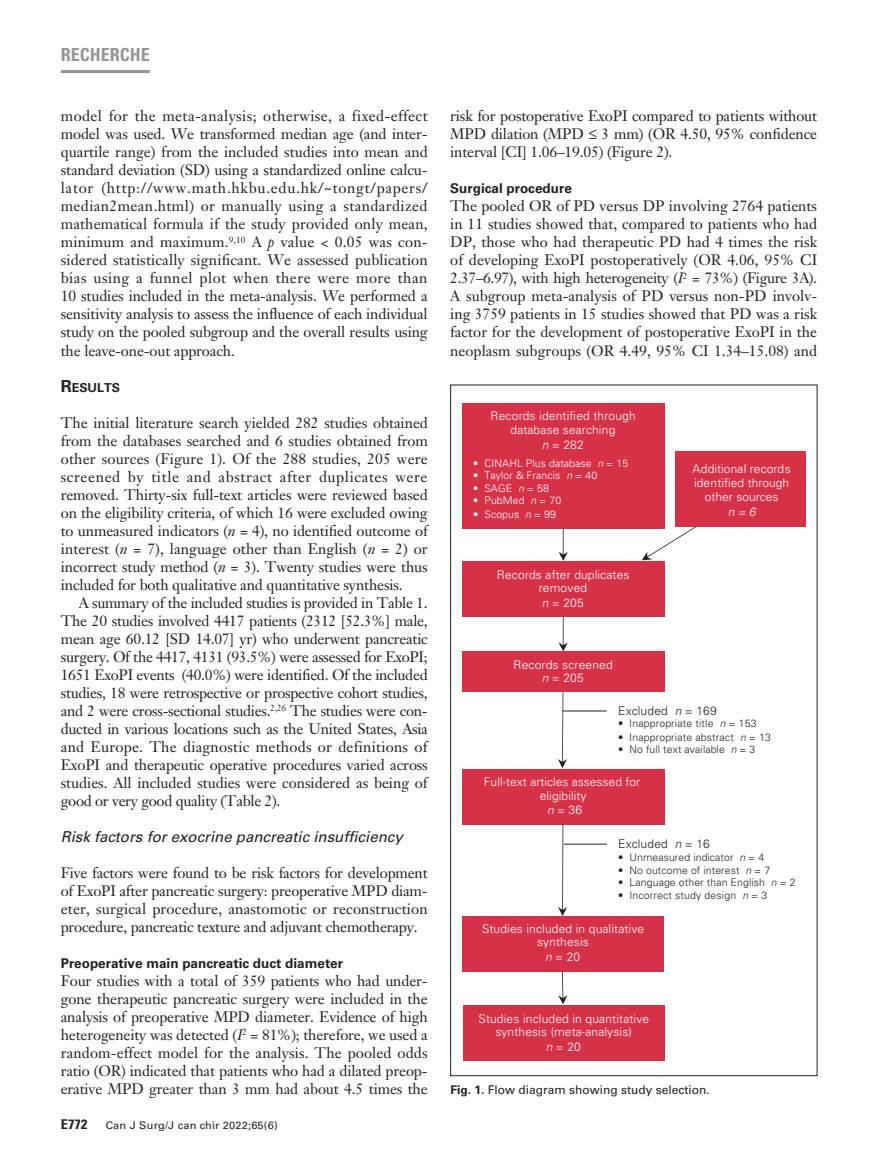
<style>
.page{position:relative;width:878px;height:1175px;background:#fff}
.page>*{position:absolute;margin:0;border:0;box-sizing:border-box;transform-origin:0 0}
.t1{font:700 condensed 18px "Univers LT Std";color:#939598}
.t2{font:15px/18px "Janson Text LT Std";letter-spacing:-.01em;color:#231f20;text-align:justify}
.t3{font:italic 15px "Univers LT Std";color:#231f20}
.t4{font:700 13.5px "Univers LT Std";color:#231f20}
.t5{font:700 condensed 13.5px "Univers LT Std";color:#231f20;scale:1.05 1}
.t6{font:700 12.3px "Univers LT Std";color:#231f20}
.t7{font:300 12px/14.2px "Univers LT Std";letter-spacing:.01em;color:#fff;text-align:center}
.t8{font:12px "Univers LT Std";color:#231f20}
.t9{font:300 12px "Univers LT Std";letter-spacing:.01em;color:#231f20}
.t10{font:italic 300 12px "Univers LT Std";color:#fff}
.t11{font:300 10.5px "Univers LT Std";letter-spacing:.01em;color:#231f20}
.t12{font:300 10.5px "Univers LT Std";letter-spacing:.005em;color:#fff}
.t13{font:10.5px "Univers LT Std";letter-spacing:.015em;color:#231f20;scale:1.05 1}
.s1{font-style:italic}
.s2{font-size:16.5px}
.s3{font-weight:700}
</style>
<div class="page">
<hr style="left:61px;top:70px;width:89px;height:3px;background:#939598">
<div style="left:462px;top:403px;width:202px;height:125px;background:#d63247"></div>
<div style="left:462px;top:769px;width:202px;height:55px;background:#d63247"></div>
<div style="left:462px;top:915px;width:201px;height:56px;background:#d63247"></div>
<div style="left:675px;top:451px;width:130px;height:75px;background:#d63247"></div>
<svg style="left:558px;top:528px;width:9px;height:33px"></svg>
<svg style="left:558px;top:692px;width:9px;height:76px"></svg>
<svg style="left:558px;top:823px;width:9px;height:93px"></svg>
<hr style="left:562px;top:710px;width:44px;height:1px;background:#231f20">
<hr style="left:563px;top:843px;width:44px;height:1px;background:#231f20">
<div style="left:462px;top:561px;width:202px;height:55px;background:#d63247"></div>
<div style="left:462px;top:651px;width:202px;height:41px;background:#d63247"></div>
<div style="left:463px;top:1005px;width:201px;height:56px;background:#d63247"></div>
<svg style="left:558px;top:971px;width:9px;height:33px"></svg>
<svg style="left:558px;top:616px;width:9px;height:35px"></svg>
<svg style="left:642px;top:526px;width:54px;height:34px"></svg>
<p class="t1" style="left:61px;top:44px;width:91px">RECHERCHE</p>
<p class="t2" style="left:61px;top:107px;width:368px">model for the meta-analysis; otherwise, a fixed-effect model was used. We transformed median age (and inter&shy;quartile range) from the included studies into mean and standard deviation (SD) using a standardized online calcu&shy;lator (http://www.math.hkbu.edu.hk/~tongt/papers/ median2mean.html) or manually using a standardized mathematical formula if the study provided only mean, minimum and maximum.<sup>9,10</sup> A <span class="s1">p</span> value &lt; 0.05 was con&shy;sidered statistically significant. We assessed publication bias using a funnel plot when there were more than 10 studies included in the meta-analysis. We performed a sensitivity analysis to assess the influence of each individual study on the pooled subgroup and the overall results using the leave-one-out approach.</p>
<p class="t6" style="left:61px;top:380px;width:61px"><span class="s2">R</span>ESULTS</p>
<p class="t2" style="left:61px;top:413px;width:368px">The initial literature search yielded 282 studies obtained from the databases searched and 6 studies obtained from other sources (Figure 1). Of the 288 studies, 205 were screened by title and abstract after duplicates were removed. Thirty-six full-text articles were reviewed based on the eligibility criteria, of which 16 were excluded owing to unmeasured indicators (<span class="s1">n</span> = 4), no identified outcome of interest (<span class="s1">n</span> = 7), language other than English (<span class="s1">n</span> = 2) or incorrect study method (<span class="s1">n</span> = 3). Twenty studies were thus included for both qualitative and quantitative synthesis.</p>
<p class="t2" style="left:61px;top:593px;width:368px;text-indent:18px">A summary of the included studies is provided in Table 1.<br>The 20 studies involved 4417 patients (2312 [52.3%] male, mean age 60.12 [SD 14.07] yr) who underwent pancreatic surgery. Of the 4417, 4131 (93.5%) were assessed for ExoPI; 1651 ExoPI events (40.0%) were identified. Of the included studies, 18 were retrospective or prospective cohort studies, and 2 were cross-sectional studies.<sup>2,26</sup> The studies were con&shy;ducted in various locations such as the United States, Asia and Europe. The diagnostic methods or definitions of ExoPI and therapeutic operative procedures varied across studies. All included studies were considered as being of good or very good quality (Table 2).</p>
<p class="t3" style="left:61px;top:827px;width:343px">Risk factors for exocrine pancreatic insufficiency</p>
<p class="t2" style="left:61px;top:863px;width:368px">Five factors were found to be risk factors for development of ExoPI after pancreatic surgery: preoperative MPD diam&shy;eter, surgical procedure, anastomotic or reconstruction procedure, pancreatic texture and adjuvant chemotherapy.</p>
<p class="t4" style="left:61px;top:955px;width:284px">Preoperative main pancreatic duct diameter</p>
<p class="t2" style="left:61px;top:971px;width:368px">Four studies with a total of 359 patients who had under&shy;gone therapeutic pancreatic surgery were included in the analysis of preoperative MPD diameter. Evidence of high heterogeneity was detected (<span class="s1">I</span><sup>2</sup> = 81%); therefore, we used a random-effect model for the analysis. The pooled odds ratio (OR) indicated that patients who had a dilated preop&shy;erative MPD greater than 3 mm had about 4.5 times the</p>
<p class="t5" style="left:61px;top:1116px;width:27px">E772</p>
<p class="t13" style="left:106px;top:1119px;width:165px">Can J Surg/J can chir 2022;65(6)</p>
<p class="t2" style="left:450px;top:107px;width:368px">risk for postoperative ExoPI compared to patients without MPD dilation (MPD ≤ 3 mm) (OR 4.50, 95% confidence interval [CI] 1.06–19.05) (Figure 2).</p>
<p class="t4" style="left:450px;top:181px;width:123px">Surgical procedure</p>
<p class="t2" style="left:450px;top:197px;width:368px">The pooled OR of PD versus DP involving 2764 patients in 11 studies showed that, compared to patients who had DP, those who had therapeutic PD had 4 times the risk of developing ExoPI postoperatively (OR 4.06, 95% CI 2.37–6.97), with high heterogeneity (<span class="s1">I</span><sup>2</sup> = 73%) (Figure 3A).<br>A subgroup meta-analysis of PD versus non-PD involv&shy;ing 3759 patients in 15 studies showed that PD was a risk factor for the development of postoperative ExoPI in the neoplasm subgroups (OR 4.49, 95% CI 1.34–15.08) and</p>
<p class="t7" style="left:490px;top:409px;width:147px">Records identified through database searching<br><span class="s1">n</span> = 282</p>
<p class="t12" style="left:473px;top:457px;width:157px">• CINAHL Plus database <span class="s1">n</span> = 15</p>
<p class="t12" style="left:473px;top:469px;width:125px">• Taylor &amp; Francis <span class="s1">n</span> = 40</p>
<p class="t12" style="left:473px;top:482px;width:77px">• SAGE <span class="s1">n</span> = 58</p>
<p class="t12" style="left:473px;top:494px;width:90px">• PubMed <span class="s1">n</span> = 70</p>
<p class="t12" style="left:473px;top:508px;width:84px">• Scopus <span class="s1">n</span> = 99</p>
<p class="t7" style="left:497px;top:567px;width:134px;line-height:13.4px">Records after duplicates removed</p>
<p class="t7" style="left:542px;top:595px;width:43px"><span class="s1">n</span> = 205</p>
<p class="t7" style="left:513px;top:658px;width:101px;line-height:13.4px">Records screened <span class="s1">n</span> = 205</p>
<p class="t7" style="left:692px;top:461px;width:100px">Additional records identified through other sources</p>
<p class="t10" style="left:727px;top:504px;width:29px">n = 6</p>
<p class="t9" style="left:618px;top:704px;width:100px">Excluded <span class="s1">n</span> = 169</p>
<p class="t11" style="left:618px;top:717px;width:140px">• Inappropriate title <span class="s1">n</span> = 153</p>
<p class="t11" style="left:618px;top:730px;width:154px">• Inappropriate abstract <span class="s1">n</span> = 13</p>
<p class="t11" style="left:618px;top:742px;width:139px">• No full text available <span class="s1">n</span> = 3</p>
<p class="t7" style="left:483px;top:774px;width:158px">Full-text articles assessed for eligibility<br><span class="s1">n</span> = 36</p>
<p class="t9" style="left:618px;top:836px;width:93px">Excluded <span class="s1">n</span> = 16</p>
<p class="t11" style="left:618px;top:850px;width:147px">• Unmeasured indicator <span class="s1">n</span> = 4</p>
<p class="t11" style="left:618px;top:863px;width:153px">• No outcome of interest <span class="s1">n</span> = 7</p>
<p class="t11" style="left:618px;top:875px;width:179px">• Language other than English <span class="s1">n</span> = 2</p>
<p class="t11" style="left:618px;top:889px;width:150px">• Incorrect study design <span class="s1">n</span> = 3</p>
<p class="t7" style="left:482px;top:922px;width:164px;line-height:13.4px">Studies included in qualitative synthesis</p>
<p class="t7" style="left:545px;top:950px;width:36px"><span class="s1">n</span> = 20</p>
<p class="t7" style="left:478px;top:1011px;width:172px">Studies included in quantitative synthesis (meta-analysis)<br><span class="s1">n</span> = 20</p>
<p class="t8" style="left:450px;top:1082px;width:261px"><span class="s3">Fig. 1.</span> Flow diagram showing study selection.</p>
</div>
